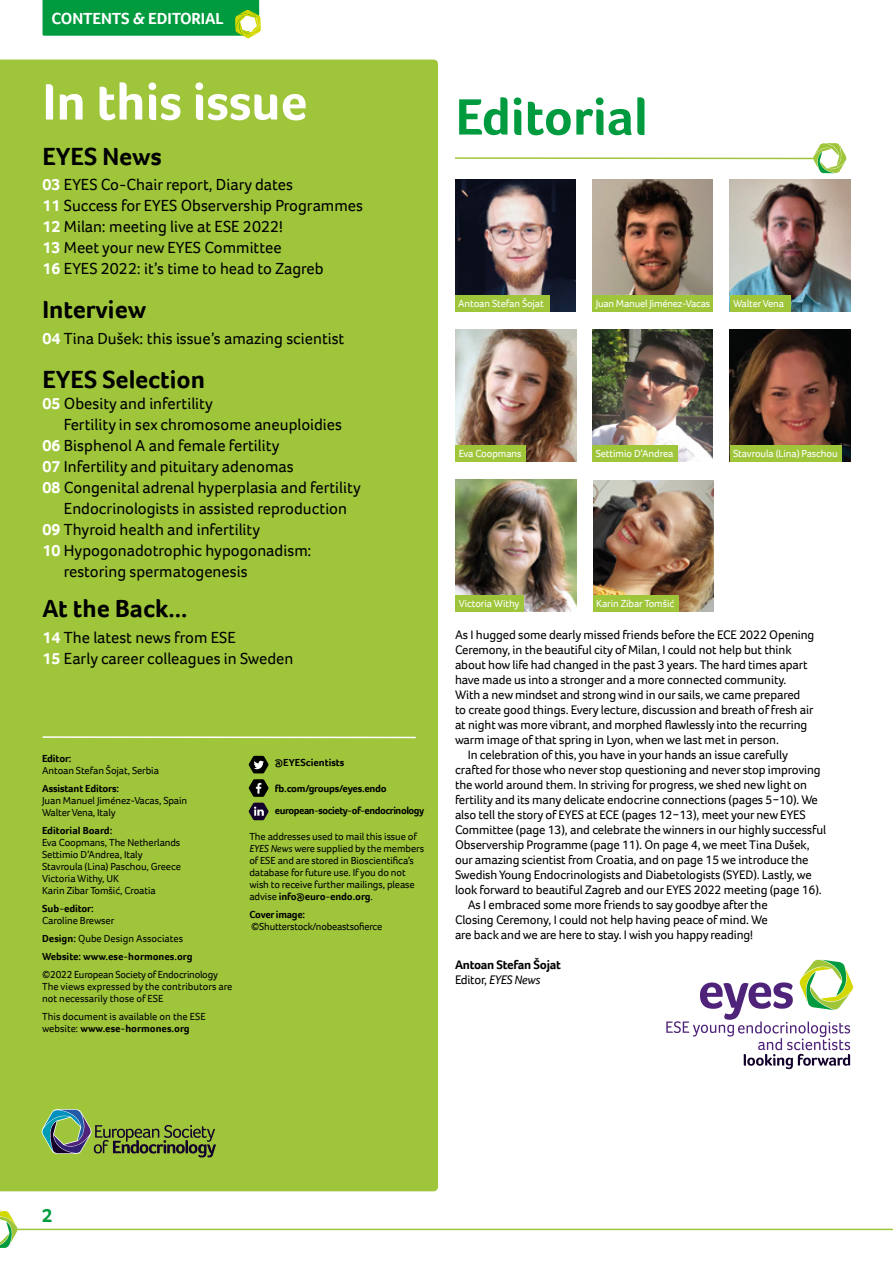
<style>
.page{position:relative;width:893px;height:1263px;background:#fff}
.page>*{position:absolute;margin:0;border:0;box-sizing:border-box;transform-origin:0 0}
.t1{font:700 52.5px "Foco";color:#fff}
.t2{font:700 52.5px "Foco";color:#009b3e}
.t3{font:700 25.5px "Foco";color:#000}
.t4{font:700 19.5px "Foco";color:#009b3e}
.t5{font:16.5px/21px "Foco";color:#000}
.t6{font:700 16.5px "Foco";letter-spacing:-.005em;color:#fff}
.t7{font:12.75px "Foco";letter-spacing:-.01em;color:#000}
.t8{font:700 12.75px/15px "Foco";letter-spacing:-.02em;color:#000}
.t9{font:10.5px/12px "Foco";letter-spacing:-.01em;color:#000}
.t10{font:10.5px "Foco";letter-spacing:-.01em;color:#fff}
.t11{font:700 10.5px/22.5px "Foco";letter-spacing:-.04em;color:#000}
.t12{font:700 10.5px "Foco";letter-spacing:-.02em;color:#000}
.t13{font:700 10.5px "Foco";color:#000}
.s1{font-weight:700;color:#fff}
.s2{font-weight:700}
.s3{font-style:italic}
.s4{font-weight:400}
.s5{font-weight:400;font-style:italic}
</style>
<div class="page">
<svg style="left:0;top:1211px;width:18px;height:37px"></svg>
<hr style="left:17px;top:1229px;width:876px;height:1px;background:#9fc63b">
<svg style="left:666px;top:959px;width:187px;height:110px"></svg>
<svg style="left:43px;top:0;width:218px;height:38px;background:#1ea64c"></svg>
<div style="left:0;top:60px;width:438px;height:1131px;background:#9fc63b"></div>
<hr style="left:455px;top:157px;width:361px;height:2px;background:#9fc63b">
<svg style="left:813px;top:143px;width:34px;height:30px"></svg>
<hr style="left:43px;top:736px;width:373px;height:2px;background:#fff">
<img style="left:455px;top:180px;width:120px;height:132px">
<svg style="left:41px;top:1109px;width:175px;height:48px;background:#7f9d47"></svg>
<svg style="left:249px;top:756px;width:20px;height:17px"></svg>
<svg style="left:249px;top:779px;width:20px;height:18px"></svg>
<img style="left:455px;top:329px;width:121px;height:133px">
<div style="left:455px;top:295px;width:95px;height:17px;background:#9fc63b"></div>
<img style="left:730px;top:329px;width:120px;height:133px">
<div style="left:730px;top:445px;width:111px;height:17px;background:#9fc63b"></div>
<img style="left:730px;top:180px;width:120px;height:132px">
<div style="left:730px;top:295px;width:60px;height:17px;background:#9fc63b"></div>
<div style="left:455px;top:445px;width:71px;height:17px;background:#9fc63b"></div>
<img style="left:592px;top:180px;width:121px;height:115px">
<div style="left:592px;top:295px;width:121px;height:17px;background:#9fc63b"></div>
<img style="left:593px;top:480px;width:120px;height:132px">
<div style="left:593px;top:595px;width:85px;height:17px;background:#9fc63b"></div>
<img style="left:592px;top:329px;width:121px;height:133px">
<div style="left:592px;top:445px;width:86px;height:17px;background:#9fc63b"></div>
<svg style="left:249px;top:803px;width:20px;height:17px"></svg>
<img style="left:455px;top:479px;width:121px;height:133px">
<div style="left:455px;top:595px;width:69px;height:17px;background:#9fc63b"></div>
<p class="t6" style="left:51px;top:7px;width:174px">CONTENTS &amp; EDITORIAL</p>
<h1 class="t1" style="left:43px;top:67px;width:266px">In this issue</h1>
<h2 class="t3" style="left:43px;top:139px;width:121px">EYES News</h2>
<p class="t5" style="left:43px;top:174px;width:322px"><span class="s1">03</span> EYES Co-Chair report, Diary dates<br><span class="s1">11</span> Success for EYES Observership Programmes <span class="s1">12</span> Milan: meeting live at ESE 2022!<br><span class="s1">13</span> Meet your new EYES Committee<br><span class="s1">16</span> EYES 2022: it’s time to head to Zagreb</p>
<h2 class="t3" style="left:43px;top:293px;width:105px">Interview</h2>
<p class="t5" style="left:43px;top:327px;width:303px"><span class="s1">04</span> Tina Dušek: this issue’s amazing scientist</p>
<h2 class="t3" style="left:43px;top:363px;width:164px">EYES Selection</h2>
<p class="t5" style="left:43px;top:393px;width:172px"><span class="s1">05</span> Obesity and infertility</p>
<p class="t5" style="left:64px;top:414px;width:280px">Fertility in sex chromosome aneuploidies</p>
<p class="t5" style="left:43px;top:435px;width:238px"><span class="s1">06</span> Bisphenol A and female fertility</p>
<p class="t5" style="left:43px;top:456px;width:253px"><span class="s1">07</span> Infertility and pituitary adenomas</p>
<p class="t5" style="left:43px;top:477px;width:320px"><span class="s1">08</span> Congenital adrenal hyperplasia and fertility</p>
<p class="t5" style="left:64px;top:498px;width:285px">Endocrinologists in assisted reproduction</p>
<p class="t5" style="left:43px;top:519px;width:219px"><span class="s1">09</span> Thyroid health and infertility</p>
<p class="t5" style="left:43px;top:540px;width:271px"><span class="s1">10</span> Hypogonadotrophic hypogonadism:</p>
<p class="t5" style="left:64px;top:561px;width:185px">restoring spermatogenesis</p>
<h2 class="t3" style="left:43px;top:592px;width:146px">At the Back...</h2>
<p class="t5" style="left:43px;top:626px;width:252px"><span class="s1">14</span> The latest news from ESE<br><span class="s1">15</span> Early career colleagues in Sweden</p>
<p class="t12" style="left:42px;top:752px;width:31px">Editor:</p>
<p class="t9" style="left:42px;top:765px;width:118px">Antoan Stefan Šojat, Serbia</p>
<p class="t12" style="left:42px;top:782px;width:79px">Assistant Editors:</p>
<p class="t9" style="left:42px;top:795px;width:147px">Juan Manuel Jiménez-Vacas, Spain<br>Walter Vena, Italy</p>
<p class="t13" style="left:42px;top:824px;width:72px">Editorial Board:</p>
<p class="t9" style="left:42px;top:837px;width:140px">Eva Coopmans, The Netherlands<br>Settimio D’Andrea, Italy<br>Stavroula (Lina) Paschou, Greece<br>Victoria Withy, UK<br>Karin Zibar Tomšić, Croatia</p>
<p class="t12" style="left:42px;top:902px;width:53px">Sub-editor:</p>
<p class="t9" style="left:42px;top:912px;width:152px;line-height:18px">Caroline Brewser<br><span class="s2">Design:</span> Qube Design Associates<br><span class="s2">Website: www.ese-hormones.org</span></p>
<p class="t9" style="left:42px;top:969px;width:192px">©2022 European Society of Endocrinology<br>The views expressed by the contributors are not necessarily those of ESE</p>
<p class="t9" style="left:42px;top:1011px;width:165px">This document is available on the ESE website: <span class="s2">www.ese-hormones.org</span></p>
<p class="t13" style="left:275px;top:756px;width:71px">@EYEScientists</p>
<p class="t11" style="left:275px;top:777px;width:151px">fb.com/groups/eyes.endo european-society-of-endocrinology</p>
<p class="t9" style="left:249px;top:830px;width:176px">The addresses used to mail this issue of <span class="s3">EYES News</span> were supplied by the members of ESE and are stored in Bioscientifica’s database for future use. If you do not wish to receive further mailings, please advise <span class="s2">info@euro-endo.org</span>.</p>
<p class="t12" style="left:249px;top:907px;width:57px">Cover image:</p>
<p class="t9" style="left:251px;top:920px;width:132px">©Shutterstock/nobeastsofierce</p>
<h1 class="t2" style="left:455px;top:82px;width:194px">Editorial</h1>
<p class="t10" style="left:458px;top:297px;width:87px">Antoan Stefan Šojat</p>
<p class="t10" style="left:596px;top:297px;width:116px">Juan Manuel Jiménez-Vacas</p>
<p class="t10" style="left:733px;top:297px;width:52px">Walter Vena</p>
<p class="t10" style="left:459px;top:446px;width:64px">Eva Coopmans</p>
<p class="t10" style="left:596px;top:446px;width:79px">Settimio D’Andrea</p>
<p class="t10" style="left:733px;top:446px;width:106px">Stavroula (Lina) Paschou</p>
<p class="t10" style="left:459px;top:596px;width:62px">Victoria Withy</p>
<p class="t10" style="left:596px;top:596px;width:80px">Karin Zibar Tomšić</p>
<p class="t7" style="left:455px;top:626px;width:361px">As I hugged some dearly missed friends before the ECE 2022 Opening</p>
<p class="t7" style="left:455px;top:641px;width:338px">Ceremony, in the beautiful city of Milan, I could not help but think</p>
<p class="t7" style="left:455px;top:656px;width:354px">about how life had changed in the past 3 years. The hard times apart</p>
<p class="t7" style="left:455px;top:671px;width:333px">have made us into a stronger and a more connected community.</p>
<p class="t7" style="left:455px;top:686px;width:347px">With a new mindset and strong wind in our sails, we came prepared</p>
<p class="t7" style="left:455px;top:701px;width:360px">to create good things. Every lecture, discussion and breath of fresh air</p>
<p class="t7" style="left:455px;top:716px;width:354px">at night was more vibrant, and morphed flawlessly into the recurring</p>
<p class="t7" style="left:455px;top:731px;width:325px">warm image of that spring in Lyon, when we last met in person.</p>
<p class="t7" style="left:468px;top:746px;width:322px">In celebration of this, you have in your hands an issue carefully</p>
<p class="t7" style="left:455px;top:761px;width:367px">crafted for those who never stop questioning and never stop improving</p>
<p class="t7" style="left:455px;top:776px;width:354px">the world around them. In striving for progress, we shed new light on</p>
<p class="t7" style="left:455px;top:791px;width:364px">fertility and its many delicate endocrine connections (pages 5−10). We</p>
<p class="t7" style="left:455px;top:806px;width:352px">also tell the story of EYES at ECE (pages 12−13), meet your new EYES</p>
<p class="t7" style="left:455px;top:821px;width:373px">Committee (page 13), and celebrate the winners in our highly successful</p>
<p class="t7" style="left:455px;top:836px;width:356px">Observership Programme (page 11). On page 4, we meet Tina Dušek,</p>
<p class="t7" style="left:455px;top:851px;width:355px">our amazing scientist from Croatia, and on page 15 we introduce the</p>
<p class="t7" style="left:455px;top:866px;width:358px">Swedish Young Endocrinologists and Diabetologists (SYED). Lastly, we</p>
<p class="t7" style="left:455px;top:881px;width:368px">look forward to beautiful Zagreb and our EYES 2022 meeting (page 16).</p>
<p class="t7" style="left:468px;top:896px;width:302px">As I embraced some more friends to say goodbye after the</p>
<p class="t7" style="left:455px;top:911px;width:314px">Closing Ceremony, I could not help having peace of mind. We</p>
<p class="t7" style="left:455px;top:926px;width:300px">are back and we are here to stay. I wish you happy reading!</p>
<p class="t8" style="left:455px;top:957px;width:107px">Antoan Stefan Šojat<br><span class="s4">Editor,</span> <span class="s5">EYES News</span></p>
<h3 class="t4" style="left:42px;top:1203px;width:12px">2</h3>
</div>
